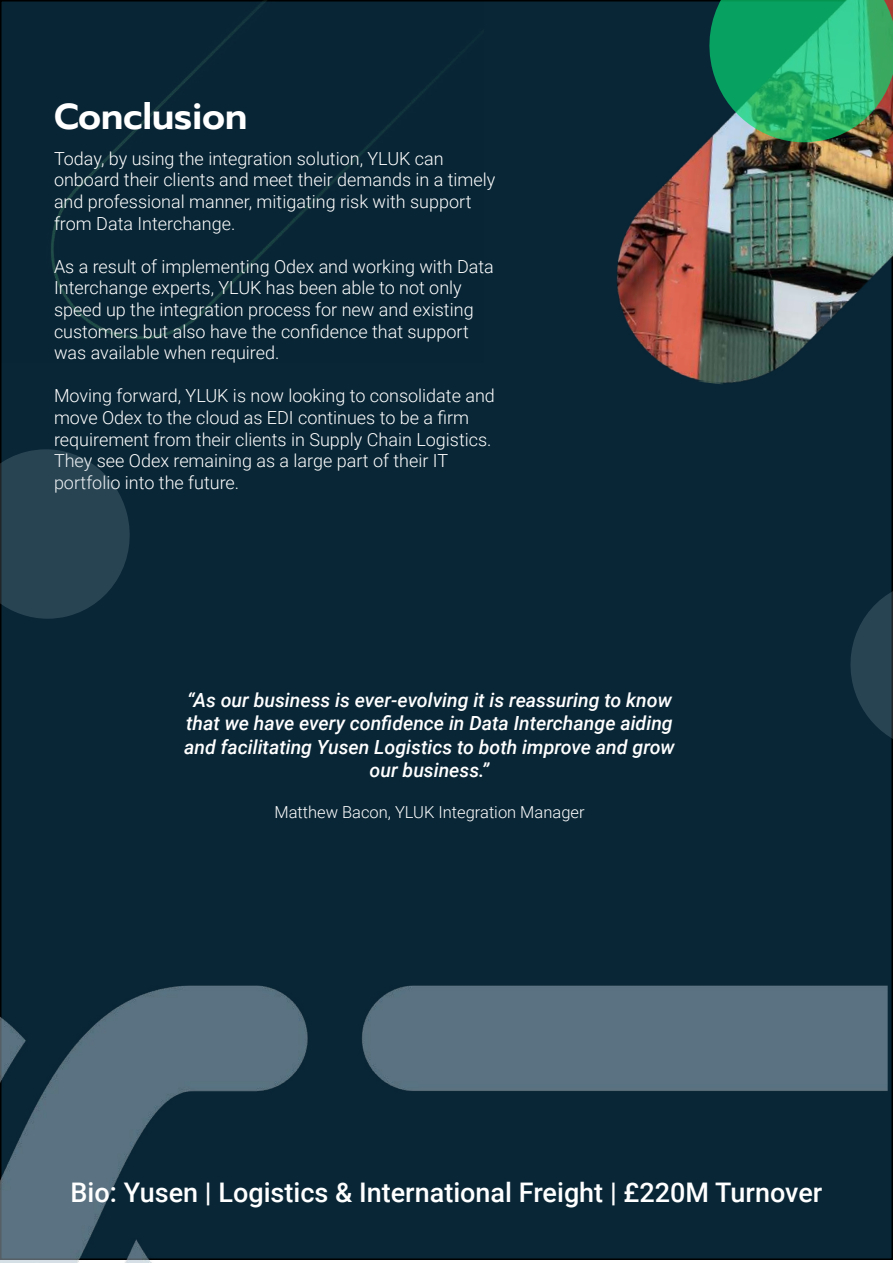
<style>
.page{position:relative;width:893px;height:1263px;background:#fff}
.page>*{position:absolute;margin:0;border:0;box-sizing:border-box;transform-origin:0 0}
.t1{font:600 36px "Prompt";color:#fff}
.t2{font:500 27px "Roboto";color:#fff}
.t3{font:italic 500 19.5px/23.4px "Roboto";color:#fff;text-align:center}
.t4{font:300 18px/21.6px "Roboto";color:#fff}
.t5{font:300 16.5px "Roboto";color:#fff}
</style>
<div class="page">
<div style="left:1px;top:1px;width:891px;height:1258px;background:#092636"></div>
<img style="left:0;top:0;width:484px;height:363px">
<img style="left:605px;top:0;width:288px;height:404px">
<svg style="left:699px;top:0;width:194px;height:142px;background:#299f68"></svg>
<svg style="left:850px;top:581px;width:43px;height:169px"></svg>
<svg style="left:0;top:449px;width:130px;height:301px"></svg>
<img style="left:0;top:913px;width:888px;height:350px">
<h1 class="t1" style="left:54px;top:96px;width:195px">Conclusion</h1>
<p class="t4" style="left:54px;top:149px;width:443px">Today, by using the integration solution, YLUK can onboard their clients and meet their demands in a timely and professional manner, mitigating risk with support from Data Interchange.</p>
<p class="t4" style="left:54px;top:257px;width:441px">As a result of implementing Odex and working with Data Interchange experts, YLUK has been able to not only speed up the integration process for new and existing customers but also have the confidence that support was available when required.</p>
<p class="t4" style="left:54px;top:386px;width:442px">Moving forward, YLUK is now looking to consolidate and move Odex to the cloud as EDI continues to be a firm requirement from their clients in Supply Chain Logistics.<br>They see Odex remaining as a large part of their IT portfolio into the future.</p>
<p class="t3" style="left:184px;top:689px;width:492px">“As our business is ever-evolving it is reassuring to know that we have every confidence in Data Interchange aiding and facilitating Yusen Logistics to both improve and grow our business.”</p>
<p class="t5" style="left:274px;top:805px;width:312px">Matthew Bacon, YLUK Integration Manager</p>
<h2 class="t2" style="left:71px;top:1181px;width:753px">Bio: Yusen | Logistics &amp; International Freight | £220M Turnover</h2>
</div>
